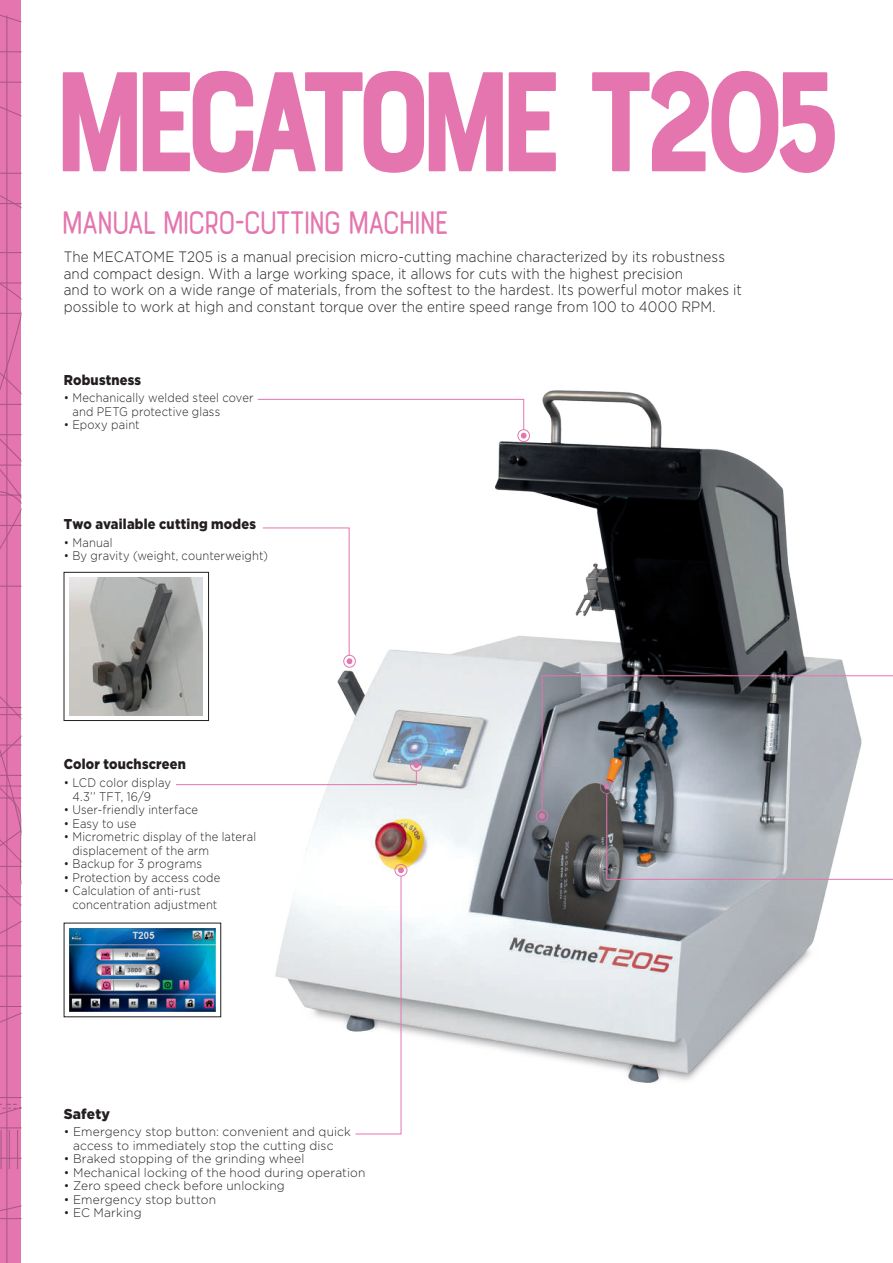
<style>
.page{position:relative;width:893px;height:1263px;background:#fff}
.page>*{position:absolute;margin:0;border:0;box-sizing:border-box;transform-origin:0 0}
.t1{font:150px "Bourton Base";letter-spacing:-.135em;color:#e475ae;scale:.88 1}
.t2{font:700 37.5px "Bourton Line";letter-spacing:-.15em;color:#e475ae;scale:.9 1}
.t3{font:300 15px/16.5px "Gotham";letter-spacing:.005em;color:#231f20;scale:.9 1}
.t4{font:900 14.25px "Gotham";letter-spacing:.015em;color:#231f20;scale:.9 1}
.t5{font:900 14.25px "Gotham";letter-spacing:.015em;color:#231f20;scale:.96 1}
.t6{font:300 12.45px/13.5px "Gotham";letter-spacing:.01em;color:#231f20;scale:.9 1}
.t7{font:300 12.45px/13.5px "Gotham";letter-spacing:.01em;color:#231f20;scale:.96 1}
</style>
<div class="page">
<svg style="left:0;top:0;width:21px;height:1263px;background:#db70a8"></svg>
<img style="left:268px;top:390px;width:598px;height:693px">
<div style="left:64px;top:572px;width:145px;height:149px;border:1px solid #231f20"></div>
<img style="left:70px;top:578px;width:133px;height:137px">
<img style="left:70px;top:929px;width:145px;height:82px">
<hr style="left:606px;top:794px;width:1px;height:86px;background:#e475ae">
<hr style="left:607px;top:879px;width:286px;height:1px;background:#e475ae">
<svg style="left:257px;top:399px;width:270px;height:40px"></svg>
<div style="left:517px;top:429px;width:13px;height:13px;border:1px solid #e475ae;border-radius:50%"></div>
<svg style="left:262px;top:527px;width:90px;height:137px"></svg>
<div style="left:343px;top:655px;width:13px;height:13px;border:1px solid #e475ae;border-radius:50%"></div>
<svg style="left:176px;top:762px;width:243px;height:23px"></svg>
<div style="left:410px;top:759px;width:12px;height:12px;border:1px solid #e475ae;border-radius:50%"></div>
<svg style="left:355px;top:867px;width:49px;height:268px"></svg>
<div style="left:395px;top:864px;width:12px;height:12px;border:1px solid #e475ae;border-radius:50%"></div>
<svg style="left:539px;top:813px;width:6px;height:6px"></svg>
<div style="left:536px;top:810px;width:12px;height:12px;border:1px solid #e077ad;border-radius:50%"></div>
<svg style="left:541px;top:675px;width:352px;height:136px;background:#93969e"></svg>
<h1 class="t1" style="left:50px;top:29px;width:902px">MECATOME T205</h1>
<h2 class="t2" style="left:60px;top:200px;width:435px">MANUAL MICRO-CUTTING MACHINE</h2>
<p class="t3" style="left:64px;top:249px;width:755px">The MECATOME T205 is a manual precision micro-cutting machine characterized by its robustness and compact design. With a large working space, it allows for cuts with the highest precision<br>and to work on a wide range of materials, from the softest to the hardest. Its powerful motor makes it possible to work at high and constant torque over the entire speed range from 100 to 4000 RPM.</p>
<p class="t4" style="left:64px;top:371px;width:88px">Robustness</p>
<p class="t6" style="left:72px;top:391px;width:203px;text-indent:-9px">• Mechanically welded steel cover and PETG protective glass</p>
<p class="t6" style="left:64px;top:418px;width:86px">• Epoxy paint</p>
<p class="t4" style="left:64px;top:516px;width:215px">Two available cutting modes</p>
<p class="t6" style="left:64px;top:536px;width:56px">• Manual</p>
<p class="t6" style="left:64px;top:549px;width:228px">• By gravity (weight, counterweight)</p>
<p class="t4" style="left:64px;top:756px;width:137px">Color touchscreen</p>
<p class="t6" style="left:72px;top:776px;width:111px;text-indent:-9px">• LCD color display<br>4.3’’ TFT, 16/9</p>
<p class="t6" style="left:64px;top:803px;width:151px">• User-friendly interface</p>
<p class="t6" style="left:64px;top:816px;width:82px">• Easy to use</p>
<p class="t6" style="left:72px;top:830px;width:206px;text-indent:-9px">• Micrometric display of the lateral displacement of the arm</p>
<p class="t6" style="left:64px;top:857px;width:155px">• Backup for 3 programs</p>
<p class="t6" style="left:64px;top:870px;width:176px">• Protection by access code</p>
<p class="t6" style="left:72px;top:884px;width:163px;text-indent:-9px">• Calculation of anti-rust concentration adjustment</p>
<p class="t5" style="left:64px;top:1105px;width:50px">Safety</p>
<p class="t7" style="left:73px;top:1125px;width:291px;text-indent:-9px">• Emergency stop button: convenient and quick access to immediately stop the cutting disc</p>
<p class="t7" style="left:64px;top:1152px;width:252px">• Braked stopping of the grinding wheel</p>
<p class="t7" style="left:64px;top:1165px;width:316px">• Mechanical locking of the hood during operation</p>
<p class="t7" style="left:64px;top:1179px;width:232px">• Zero speed check before unlocking</p>
<p class="t7" style="left:64px;top:1192px;width:160px">• Emergency stop button</p>
<p class="t7" style="left:64px;top:1206px;width:83px">• EC Marking</p>
</div>
